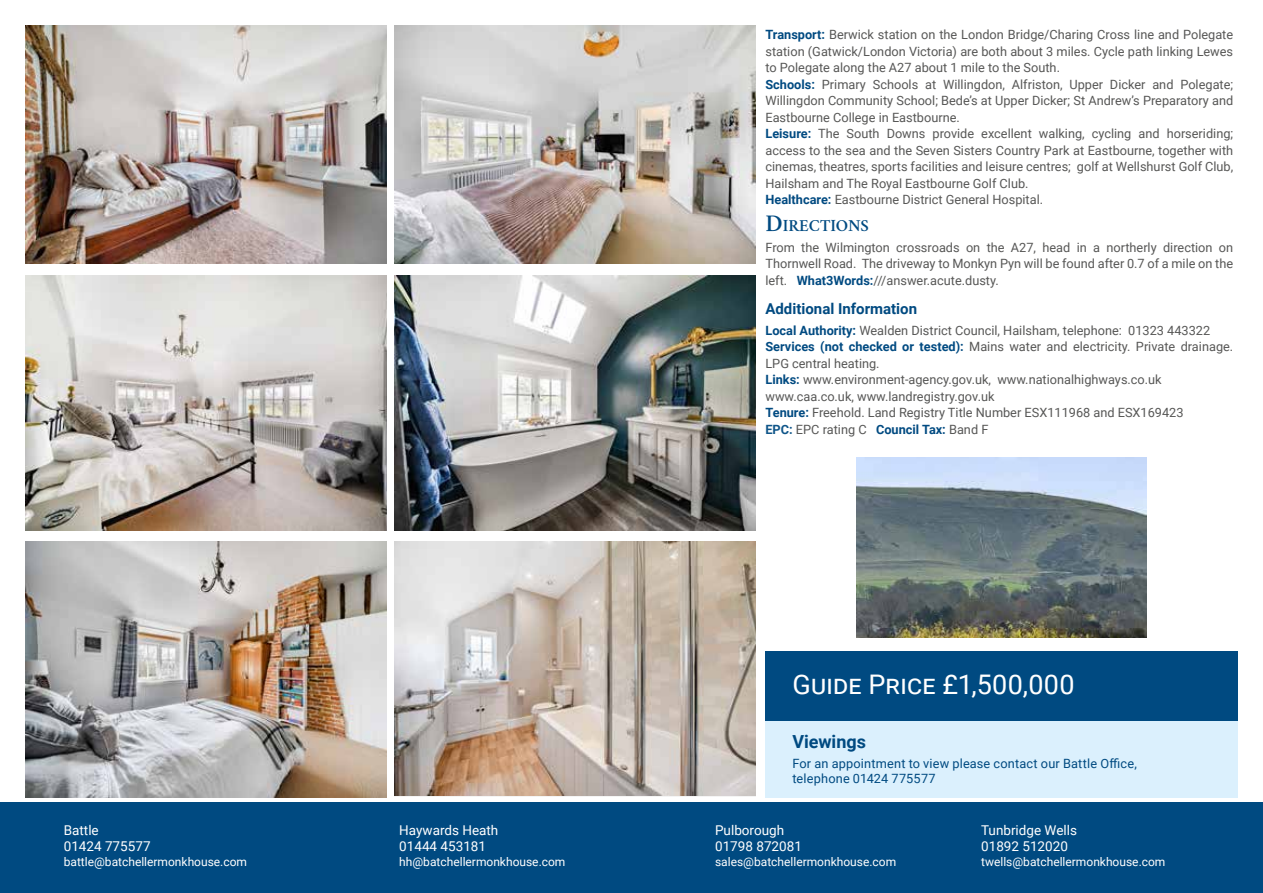
<style>
.page{position:relative;width:1263px;height:893px;background:#fff}
.page>*{position:absolute;margin:0;border:0;box-sizing:border-box;transform-origin:0 0}
.t1{font:27px "Roboto";letter-spacing:.01em;color:#fff}
.t2{font:700 18px "Roboto";color:#004a81}
.t3{font:600 16.8px "Crimson";color:#004a81}
.t4{font:700 15px "Roboto";color:#004a81}
.t5{font:13.5px/16.2px "Roboto";color:#fff}
.t6{font:12.75px/16.5px "Roboto";color:#575756}
.t7{font:12.75px/15px "Roboto";letter-spacing:.015em;color:#004a81}
.t8{font:12px "Roboto";color:#fff}
.s1{font-weight:700;color:#004a81}
.s2{font-size:24px}
.s3{font-weight:700;color:#0f5589}
</style>
<div class="page">
<div style="left:765px;top:721px;width:472px;height:76px;background:#dbf0fd"></div>
<img style="left:26px;top:541px;width:361px;height:256px">
<img style="left:26px;top:26px;width:361px;height:238px">
<img style="left:394px;top:26px;width:361px;height:238px">
<img style="left:394px;top:276px;width:361px;height:255px">
<img style="left:394px;top:541px;width:361px;height:255px">
<img style="left:26px;top:276px;width:361px;height:255px">
<div style="left:0;top:802px;width:1263px;height:91px;background:#004a81"></div>
<div style="left:765px;top:652px;width:472px;height:69px;background:#004a81"></div>
<img style="left:857px;top:457px;width:289px;height:181px">
<p class="t5" style="left:64px;top:823px;width:88px">Battle<br>01424 775577</p>
<p class="t8" style="left:64px;top:856px;width:185px">battle@batchellermonkhouse.com</p>
<p class="t5" style="left:399px;top:823px;width:101px">Haywards Heath<br>01444 453181</p>
<p class="t8" style="left:399px;top:856px;width:168px">hh@batchellermonkhouse.com</p>
<p class="t6" style="left:765px;top:27px;width:469px"><span class="s1">Transport:</span> Berwick station on the London Bridge/Charing Cross line and Polegate station (Gatwick/London Victoria) are both about 3 miles. Cycle path linking Lewes to Polegate along the A27 about 1 mile to the South.<br><span class="s1">Schools:</span> Primary Schools at Willingdon, Alfriston, Upper Dicker and Polegate; Willingdon Community School; Bede’s at Upper Dicker; St Andrew’s Preparatory and Eastbourne College in Eastbourne.<br><span class="s1">Leisure:</span> The South Downs provide excellent walking, cycling and horseriding; access to the sea and the Seven Sisters Country Park at Eastbourne, together with cinemas, theatres, sports facilities and leisure centres; golf at Wellshurst Golf Club, Hailsham and The Royal Eastbourne Golf Club.<br><span class="s1">Healthcare:</span> Eastbourne District General Hospital.</p>
<h3 class="t3" style="left:765px;top:215px;width:105px"><span class="s2">D</span>IRECTIONS</h3>
<p class="t6" style="left:765px;top:240px;width:469px;text-align:justify">From the Wilmington crossroads on the A27, head in a northerly direction on Thornwell Road. The driveway to Monkyn Pyn will be found after 0.7 of a mile on the left. <span class="s1">What3Words:</span>///answer.acute.dusty.</p>
<p class="t4" style="left:765px;top:302px;width:153px">Additional Information</p>
<p class="t6" style="left:765px;top:323px;width:469px"><span class="s1">Local Authority:</span> Wealden District Council, Hailsham, telephone: 01323 443322<br><span class="s1">Services (not checked or tested):</span> Mains water and electricity. Private drainage.<br>LPG central heating.<br><span class="s1">Links:</span> www.environment-agency.gov.uk, www.nationalhighways.co.uk www.caa.co.uk, www.landregistry.gov.uk<br><span class="s1">Tenure:</span> Freehold. Land Registry Title Number ESX111968 and ESX169423<br><span class="s3">EPC:</span> EPC rating C <span class="s1">Council Tax:</span> Band F</p>
<h1 class="t1" style="left:792px;top:665px;width:284px">Guide Price £1,500,000</h1>
<h2 class="t2" style="left:792px;top:734px;width:75px">Viewings</h2>
<p class="t7" style="left:792px;top:755px;width:346px">For an appointment to view please contact our Battle Office, telephone 01424 775577</p>
<p class="t5" style="left:715px;top:823px;width:88px">Pulborough<br>01798 872081</p>
<p class="t8" style="left:715px;top:856px;width:183px">sales@batchellermonkhouse.com</p>
<p class="t5" style="left:981px;top:823px;width:97px">Tunbridge Wells<br>01892 512020</p>
<p class="t8" style="left:981px;top:856px;width:186px">twells@batchellermonkhouse.com</p>
</div>
